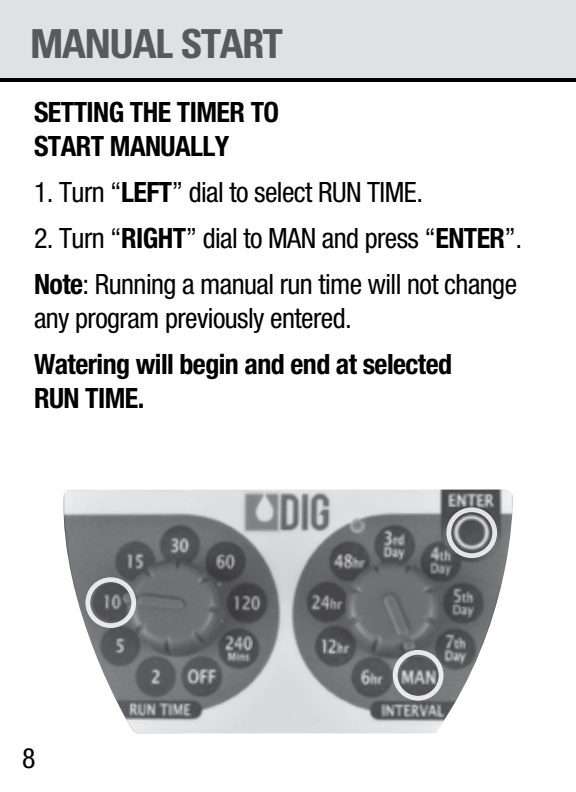
<style>
.page{position:relative;width:576px;height:792px;background:#fff}
.page>*{position:absolute;margin:0;border:0;box-sizing:border-box;transform-origin:0 0}
.t1{font:700 condensed 40px "Univers";color:#58595b}
.t2{font:condensed 28px/46px "Helvetica Neue";letter-spacing:-.02em;color:#000}
.t3{font:700 condensed 28px/34px "Helvetica Neue";letter-spacing:-.02em;color:#000}
.s1{font-weight:700}
</style>
<div class="page">
<div style="left:0;top:0;width:576px;height:82px;background:#e0e1e2"></div>
<img style="left:63px;top:489px;width:450px;height:245px">
<div style="left:446px;top:507px;width:51px;height:51px;border:5px solid #fff;border-radius:50%"></div>
<div style="left:393px;top:650px;width:51px;height:51px;border:5px solid #fff;border-radius:50%"></div>
<div style="left:85px;top:577px;width:51px;height:51px;border:5px solid #fff;border-radius:50%"></div>
<h1 class="t1" style="left:30px;top:19px;width:27px">MAN</h1>
<h1 class="t1" style="left:110px;top:19px;width:92px">UAL START</h1>
<p class="t3" style="left:34px;top:94px;width:247px">SETTING THE TIMER TO<br>START MANUALLY</p>
<p class="t2" style="left:34px;top:169px;width:391px">1. Turn “<span class="s1">LEFT</span>” dial to select RUN TIME.</p>
<p class="t2" style="left:34px;top:215px;width:490px">2. Turn “<span class="s1">RIGHT</span>” dial to MAN and press “<span class="s1">ENTER</span>”.<br><span class="s1">Note</span>: Running a manual run time will not change</p>
<p class="t2" style="left:34px;top:295px;width:319px">any program previously entered.</p>
<p class="t3" style="left:34px;top:346px;width:420px">Watering will begin and end at selected<br>RUN TIME.</p>
<p class="t2" style="left:22px;top:735px;width:15px">8</p>
</div>
